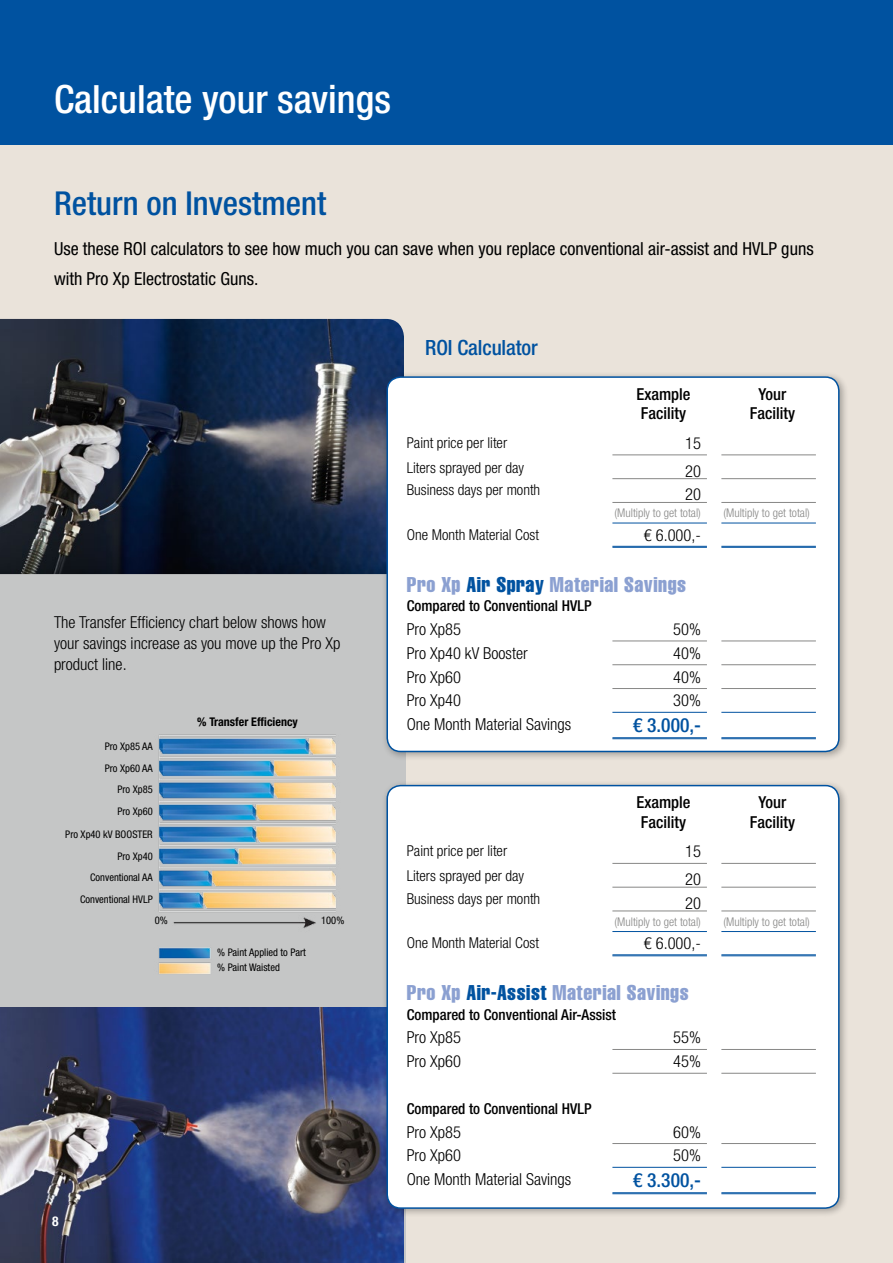
<style>
.page{position:relative;width:893px;height:1263px;background:#fff}
.page>*{position:absolute;margin:0;border:0;box-sizing:border-box;transform-origin:0 0}
.t1{font:500 condensed 39px "Helvetica Neue LT Std";color:#fff}
.t2{font:500 condensed 33px "Helvetica Neue LT Std";color:#0052a0}
.t3{font:21px "Helvetica LT Std Comp";letter-spacing:.025em;color:#8ba0d1}
.t4{font:500 condensed 21px "Helvetica Neue LT Std";letter-spacing:-.005em;color:#0052a0}
.t5{font:500 condensed 19.5px "Helvetica Neue LT Std";color:#0052a0}
.t6{font:condensed 18px/30px "Helvetica Neue LT Std";color:#000}
.t7{font:300 condensed 16.5px/21px "Helvetica Neue LT Std";color:#000}
.t8{font:500 condensed 16.5px/19.5px "Helvetica Neue LT Std";color:#000}
.t9{font:300 condensed 15px "Helvetica Neue LT Std";color:#000}
.t10{font:500 condensed 15px "Helvetica Neue LT Std";color:#000}
.t11{font:700 condensed 13.5px "Helvetica Neue LT Std";color:#fff}
.t12{font:300 condensed 12px "Helvetica Neue LT Std";color:#878786}
.t13{font:700 condensed 12px "Helvetica Neue LT Std";color:#000}
.t14{font:condensed 10.5px/21.8px "Helvetica Neue LT Std";color:#000;text-align:right}
.s1{color:#0052a0}
</style>
<div class="page">
<div style="left:0;top:145px;width:893px;height:1118px;background:#eae3da"></div>
<div style="left:0;top:378px;width:405px;height:885px;background:#c5c6c6"></div>
<img style="left:0;top:319px;width:404px;height:255px">
<img style="left:0;top:1008px;width:404px;height:255px">
<div style="left:0;top:0;width:893px;height:145px;background:#0052a0"></div>
<div style="left:382px;top:372px;width:466px;height:389px;background:#000;opacity:.3"></div>
<div style="left:387px;top:377px;width:452px;height:374px;background:#fff;border-radius:14px"></div>
<div style="left:386px;top:376px;width:454px;height:376px;border:2px solid #0052a0;border-radius:14px"></div>
<div style="left:382px;top:780px;width:466px;height:438px;background:#000;opacity:.3"></div>
<div style="left:387px;top:786px;width:452px;height:422px;background:#fff;border-radius:14px"></div>
<div style="left:386px;top:785px;width:454px;height:424px;border:2px solid #0052a0;border-radius:14px"></div>
<img style="left:158px;top:734px;width:178px;height:240px">
<hr style="left:612px;top:455px;width:95px;height:1px;background:#878786">
<hr style="left:612px;top:478px;width:95px;height:1px;background:#878786">
<hr style="left:612px;top:502px;width:95px;height:1px;background:#878786">
<hr style="left:721px;top:455px;width:95px;height:1px;background:#878786">
<hr style="left:721px;top:478px;width:95px;height:1px;background:#878786">
<hr style="left:721px;top:502px;width:95px;height:1px;background:#878786">
<hr style="left:612px;top:523px;width:95px;height:1px;background:#0052a0">
<hr style="left:612px;top:712px;width:95px;height:1px;background:#0052a0">
<hr style="left:721px;top:712px;width:95px;height:1px;background:#0052a0">
<hr style="left:721px;top:523px;width:95px;height:1px;background:#0052a0">
<hr style="left:612px;top:546px;width:95px;height:1px;background:#0052a0">
<hr style="left:612px;top:547px;width:95px;height:1px;background:#0052a0">
<hr style="left:612px;top:737px;width:95px;height:1px;background:#0052a0">
<hr style="left:612px;top:738px;width:95px;height:1px;background:#0052a0">
<hr style="left:721px;top:737px;width:95px;height:1px;background:#0052a0">
<hr style="left:721px;top:738px;width:95px;height:1px;background:#0052a0">
<hr style="left:721px;top:546px;width:95px;height:1px;background:#0052a0">
<hr style="left:721px;top:547px;width:95px;height:1px;background:#0052a0">
<hr style="left:612px;top:641px;width:95px;height:1px;background:#878786">
<hr style="left:612px;top:664px;width:95px;height:1px;background:#878786">
<hr style="left:612px;top:688px;width:95px;height:1px;background:#878786">
<hr style="left:721px;top:641px;width:95px;height:1px;background:#878786">
<hr style="left:721px;top:664px;width:95px;height:1px;background:#878786">
<hr style="left:721px;top:688px;width:95px;height:1px;background:#878786">
<svg style="left:612px;top:1072px;width:95px;height:1px"></svg>
<hr style="left:612px;top:863px;width:95px;height:1px;background:#878786">
<hr style="left:612px;top:887px;width:95px;height:1px;background:#878786">
<hr style="left:612px;top:911px;width:95px;height:1px;background:#878786">
<hr style="left:721px;top:863px;width:95px;height:1px;background:#878786">
<hr style="left:721px;top:887px;width:95px;height:1px;background:#878786">
<hr style="left:721px;top:911px;width:95px;height:1px;background:#878786">
<hr style="left:612px;top:1049px;width:95px;height:1px;background:#878786">
<hr style="left:721px;top:1049px;width:95px;height:1px;background:#878786">
<hr style="left:612px;top:1073px;width:95px;height:1px;background:#878786">
<hr style="left:721px;top:1073px;width:95px;height:1px;background:#878786">
<hr style="left:612px;top:931px;width:95px;height:1px;background:#0052a0">
<hr style="left:612px;top:1167px;width:95px;height:1px;background:#0052a0">
<hr style="left:721px;top:1167px;width:95px;height:1px;background:#0052a0">
<hr style="left:721px;top:931px;width:95px;height:1px;background:#0052a0">
<hr style="left:612px;top:954px;width:95px;height:1px;background:#0052a0">
<hr style="left:612px;top:955px;width:95px;height:1px;background:#0052a0">
<hr style="left:612px;top:1192px;width:95px;height:1px;background:#0052a0">
<hr style="left:612px;top:1193px;width:95px;height:1px;background:#0052a0">
<hr style="left:721px;top:1192px;width:95px;height:1px;background:#0052a0">
<hr style="left:721px;top:1193px;width:95px;height:1px;background:#0052a0">
<hr style="left:721px;top:954px;width:95px;height:1px;background:#0052a0">
<hr style="left:721px;top:955px;width:95px;height:1px;background:#0052a0">
<hr style="left:612px;top:1143px;width:95px;height:1px;background:#878786">
<hr style="left:721px;top:1143px;width:95px;height:1px;background:#878786">
<h1 class="t1" style="left:54px;top:76px;width:338px">Calculate your savings</h1>
<h2 class="t2" style="left:54px;top:184px;width:274px">Return on Investment</h2>
<p class="t6" style="left:54px;top:234px;width:761px">Use these ROI calculators to see how much you can save when you replace conventional air-assist and HVLP guns with Pro Xp Electrostatic Guns.</p>
<p class="t7" style="left:54px;top:612px;width:288px">The Transfer Efficiency chart below shows how your savings increase as you move up the Pro Xp product line.</p>
<p class="t14" style="left:65px;top:735px;width:89px">Pro Xp85 AA<br>Pro Xp60 AA<br>Pro Xp85<br>Pro Xp60<br>Pro Xp40 kV BOOSTER<br>Pro Xp40<br>Conventional AA<br>Conventional HVLP</p>
<p class="t13" style="left:197px;top:714px;width:102px">% Transfer Efficiency</p>
<p class="t14" style="left:155px;top:910px;width:15px">0%</p>
<p class="t14" style="left:321px;top:910px;width:25px">100%</p>
<p class="t14" style="left:217px;top:945px;width:90px;line-height:14.4px;text-align:left">% Paint Applied to Part % Paint Waisted</p>
<p class="t11" style="left:52px;top:1213px;width:8px">8</p>
<p class="t4" style="left:425px;top:335px;width:114px">ROI Calculator</p>
<p class="t8" style="left:636px;top:384px;width:56px">Example<br>Facility</p>
<p class="t8" style="left:750px;top:384px;width:47px;text-align:center">Your<br>Facility</p>
<p class="t9" style="left:407px;top:434px;width:102px">Paint price per liter</p>
<p class="t7" style="left:685px;top:432px;width:17px">15</p>
<p class="t9" style="left:407px;top:459px;width:119px">Liters sprayed per day</p>
<p class="t7" style="left:685px;top:460px;width:17px">20</p>
<p class="t9" style="left:407px;top:481px;width:135px">Business days per month</p>
<p class="t7" style="left:685px;top:484px;width:17px">20</p>
<p class="t12" style="left:615px;top:506px;width:88px">(Multiply to get total)</p>
<p class="t12" style="left:723px;top:506px;width:88px">(Multiply to get total)</p>
<p class="t9" style="left:407px;top:526px;width:134px">One Month Material Cost</p>
<p class="t7" style="left:644px;top:524px;width:58px">€ 6.000,-</p>
<p class="t3" style="left:407px;top:571px;width:281px">Pro Xp <span class="s1">Air Spray</span> Material Savings</p>
<p class="t10" style="left:407px;top:597px;width:186px">Compared to Conventional HVLP</p>
<p class="t7" style="left:407px;top:618px;width:56px">Pro Xp85</p>
<p class="t7" style="left:673px;top:618px;width:29px">50%</p>
<p class="t7" style="left:407px;top:642px;width:122px">Pro Xp40 kV Booster</p>
<p class="t7" style="left:673px;top:642px;width:29px">40%</p>
<p class="t7" style="left:407px;top:666px;width:56px">Pro Xp60</p>
<p class="t7" style="left:673px;top:666px;width:29px">40%</p>
<p class="t7" style="left:407px;top:690px;width:56px">Pro Xp40</p>
<p class="t7" style="left:673px;top:690px;width:29px">30%</p>
<p class="t7" style="left:407px;top:714px;width:166px">One Month Material Savings</p>
<p class="t5" style="left:633px;top:714px;width:69px">€ 3.000,-</p>
<p class="t8" style="left:636px;top:792px;width:56px">Example<br>Facility</p>
<p class="t8" style="left:750px;top:792px;width:47px;text-align:center">Your<br>Facility</p>
<p class="t9" style="left:407px;top:842px;width:102px">Paint price per liter</p>
<p class="t7" style="left:685px;top:841px;width:17px">15</p>
<p class="t9" style="left:407px;top:867px;width:119px">Liters sprayed per day</p>
<p class="t7" style="left:685px;top:868px;width:17px">20</p>
<p class="t9" style="left:407px;top:890px;width:135px">Business days per month</p>
<p class="t7" style="left:685px;top:892px;width:17px">20</p>
<p class="t12" style="left:615px;top:914px;width:88px">(Multiply to get total)</p>
<p class="t12" style="left:723px;top:914px;width:88px">(Multiply to get total)</p>
<p class="t9" style="left:407px;top:934px;width:134px">One Month Material Cost</p>
<p class="t7" style="left:644px;top:933px;width:58px">€ 6.000,-</p>
<p class="t3" style="left:407px;top:979px;width:283px">Pro Xp <span class="s1">Air-Assist</span> Material Savings</p>
<p class="t10" style="left:407px;top:1005px;width:211px">Compared to Conventional Air-Assist</p>
<p class="t7" style="left:407px;top:1027px;width:56px">Pro Xp85</p>
<p class="t7" style="left:673px;top:1027px;width:29px">55%</p>
<p class="t7" style="left:407px;top:1051px;width:56px">Pro Xp60</p>
<p class="t7" style="left:673px;top:1051px;width:29px">45%</p>
<p class="t10" style="left:407px;top:1099px;width:186px">Compared to Conventional HVLP</p>
<p class="t7" style="left:407px;top:1121px;width:56px">Pro Xp85</p>
<p class="t7" style="left:673px;top:1121px;width:29px">60%</p>
<p class="t7" style="left:407px;top:1145px;width:56px">Pro Xp60</p>
<p class="t7" style="left:673px;top:1145px;width:29px">50%</p>
<p class="t7" style="left:407px;top:1168px;width:166px">One Month Material Savings</p>
<p class="t5" style="left:633px;top:1169px;width:69px">€ 3.300,-</p>
</div>
